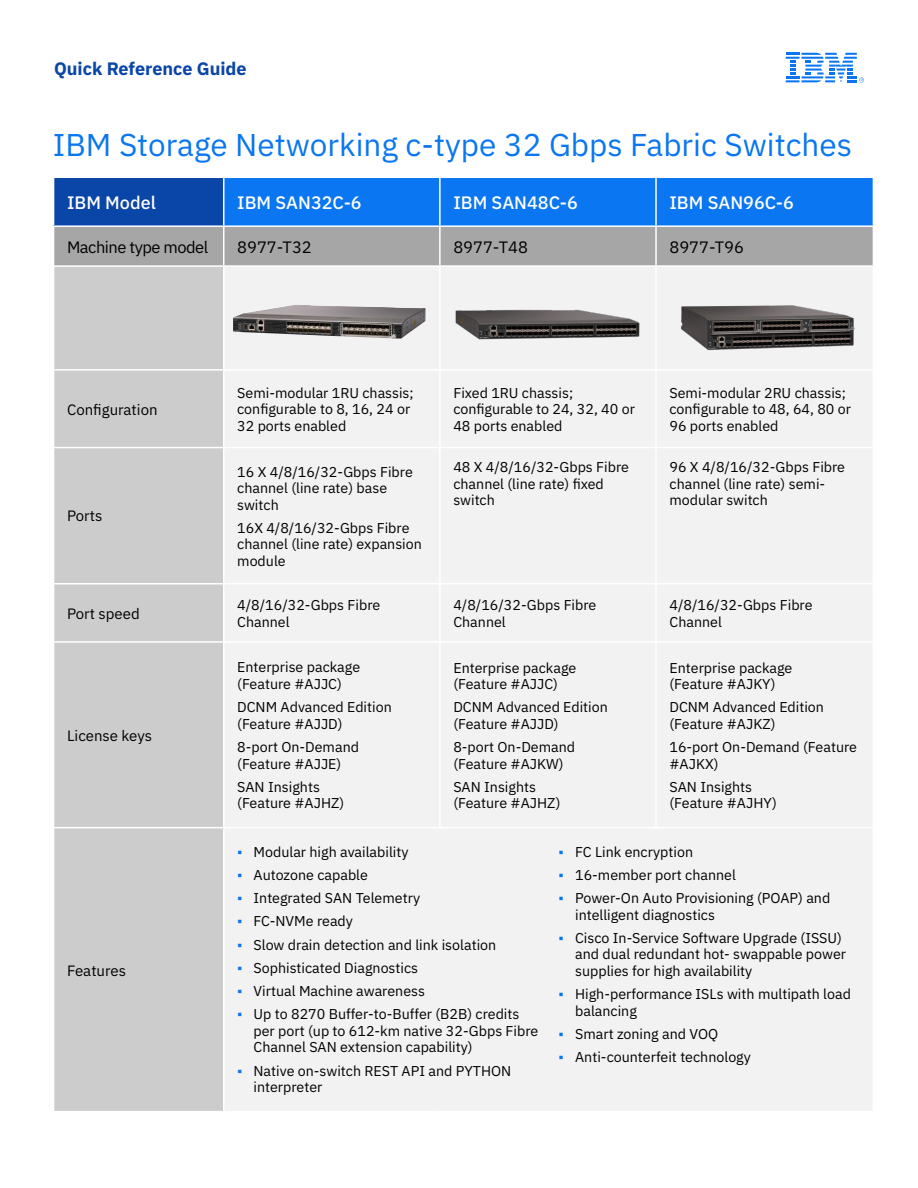
<style>
.page{position:relative;width:918px;height:1188px;background:#fff}
.page>*{position:absolute;margin:0;border:0;box-sizing:border-box;transform-origin:0 0}
.t1{font:31.5px "IBM Plex Sans";color:#0a76f1}
.t2{font:500 18px "IBM Plex Sans";color:#fff}
.t3{font:700 18px "IBM Plex Sans";color:#0a45a8}
.t4{font:16.5px "IBM Plex Sans";color:#000}
.t5{font:16.5px "IBM Plex Sans";letter-spacing:-.03em;color:#000}
.t6{font:15px "IBM Plex Sans";color:#000}
.t7{font:14.25px/16.5px "IBM Plex Sans";color:#000}
.s1{font-family:"Cisco Sans TT";font-weight:700;color:#0a76f1}
</style>
<div class="page">
<svg style="left:786px;top:53px;width:78px;height:29px"></svg>
<svg style="left:54px;top:178px;width:819px;height:87px;background:#5086c7"></svg>
<div style="left:54px;top:267px;width:169px;height:844px;background:#ccc"></div>
<div style="left:225px;top:267px;width:647px;height:844px;background:#f2f2f2"></div>
<hr style="left:223px;top:178px;width:1px;height:47px;background:#fff">
<hr style="left:439px;top:178px;width:2px;height:47px;background:#fff">
<hr style="left:655px;top:178px;width:2px;height:47px;background:#fff">
<hr style="left:53px;top:225px;width:171px;height:2px;background:#fff">
<hr style="left:224px;top:225px;width:216px;height:2px;background:#fff">
<hr style="left:223px;top:227px;width:1px;height:38px;background:#fff">
<hr style="left:440px;top:225px;width:216px;height:2px;background:#fff">
<hr style="left:439px;top:227px;width:2px;height:38px;background:#fff">
<hr style="left:656px;top:225px;width:218px;height:2px;background:#fff">
<hr style="left:655px;top:227px;width:2px;height:38px;background:#fff">
<hr style="left:439px;top:267px;width:2px;height:102px;background:#fff">
<hr style="left:655px;top:267px;width:2px;height:102px;background:#fff">
<hr style="left:53px;top:369px;width:171px;height:2px;background:#fff">
<hr style="left:224px;top:369px;width:216px;height:2px;background:#fff">
<hr style="left:440px;top:369px;width:216px;height:2px;background:#fff">
<hr style="left:439px;top:371px;width:2px;height:76px;background:#fff">
<hr style="left:656px;top:369px;width:218px;height:2px;background:#fff">
<hr style="left:655px;top:371px;width:2px;height:76px;background:#fff">
<hr style="left:53px;top:447px;width:171px;height:1px;background:#fff">
<hr style="left:224px;top:447px;width:216px;height:1px;background:#fff">
<hr style="left:440px;top:447px;width:216px;height:1px;background:#fff">
<hr style="left:439px;top:448px;width:2px;height:135px;background:#fff">
<hr style="left:656px;top:447px;width:218px;height:1px;background:#fff">
<hr style="left:655px;top:448px;width:2px;height:135px;background:#fff">
<hr style="left:53px;top:583px;width:171px;height:1px;background:#fff">
<hr style="left:224px;top:583px;width:216px;height:1px;background:#fff">
<hr style="left:440px;top:583px;width:216px;height:1px;background:#fff">
<hr style="left:439px;top:584px;width:2px;height:57px;background:#fff">
<hr style="left:656px;top:583px;width:218px;height:1px;background:#fff">
<hr style="left:655px;top:584px;width:2px;height:57px;background:#fff">
<hr style="left:53px;top:641px;width:171px;height:2px;background:#fff">
<hr style="left:224px;top:641px;width:216px;height:2px;background:#fff">
<hr style="left:440px;top:641px;width:216px;height:2px;background:#fff">
<hr style="left:439px;top:643px;width:2px;height:184px;background:#fff">
<hr style="left:656px;top:641px;width:218px;height:2px;background:#fff">
<hr style="left:655px;top:643px;width:2px;height:184px;background:#fff">
<hr style="left:53px;top:827px;width:171px;height:1px;background:#fff">
<hr style="left:224px;top:827px;width:216px;height:1px;background:#fff">
<hr style="left:440px;top:827px;width:216px;height:1px;background:#fff">
<hr style="left:656px;top:827px;width:218px;height:1px;background:#fff">
<img style="left:233px;top:305px;width:193px;height:34px">
<img style="left:452px;top:277px;width:192px;height:95px">
<img style="left:678px;top:282px;width:180px;height:90px">
<p class="t3" style="left:54px;top:54px;width:194px">Quick Reference Guide</p>
<h1 class="t1" style="left:53px;top:120px;width:801px">IBM Storage Networking c-type 32 Gbps Fabric Switches</h1>
<p class="t2" style="left:67px;top:188px;width:90px">IBM Model</p>
<p class="t2" style="left:237px;top:188px;width:126px">IBM SAN32C-6</p>
<p class="t2" style="left:453px;top:188px;width:126px">IBM SAN48C-6</p>
<p class="t2" style="left:669px;top:188px;width:126px">IBM SAN96C-6</p>
<p class="t5" style="left:67px;top:234px;width:143px">Machine type model</p>
<p class="t4" style="left:237px;top:234px;width:76px">8977-T32</p>
<p class="t4" style="left:453px;top:234px;width:76px">8977-T48</p>
<p class="t4" style="left:670px;top:234px;width:76px">8977-T96</p>
<p class="t6" style="left:67px;top:398px;width:92px">Configuration</p>
<p class="t6" style="left:67px;top:505px;width:37px">Ports</p>
<p class="t7" style="left:237px;top:383px;width:178px">Semi-modular 1RU chassis; configurable to 8, 16, 24 or<br>32 ports enabled</p>
<p class="t7" style="left:453px;top:383px;width:183px">Fixed 1RU chassis; configurable to 24, 32, 40 or<br>48 ports enabled</p>
<p class="t7" style="left:669px;top:383px;width:183px">Semi-modular 2RU chassis; configurable to 48, 64, 80 or<br>96 ports enabled</p>
<p class="t7" style="left:237px;top:462px;width:177px">16 X 4/8/16/32-Gbps Fibre channel (line rate) base switch</p>
<p class="t7" style="left:237px;top:518px;width:186px">16X 4/8/16/32-Gbps Fibre channel (line rate) expansion module</p>
<p class="t7" style="left:453px;top:458px;width:177px">48 X 4/8/16/32-Gbps Fibre channel (line rate) fixed switch</p>
<p class="t7" style="left:669px;top:458px;width:177px">96 X 4/8/16/32-Gbps Fibre channel (line rate) semi&shy;modular switch</p>
<p class="t6" style="left:67px;top:602px;width:74px">Port speed</p>
<p class="t7" style="left:237px;top:596px;width:145px">4/8/16/32-Gbps Fibre<br>Channel</p>
<p class="t7" style="left:453px;top:596px;width:145px">4/8/16/32-Gbps Fibre<br>Channel</p>
<p class="t7" style="left:669px;top:596px;width:145px">4/8/16/32-Gbps Fibre<br>Channel</p>
<p class="t6" style="left:67px;top:724px;width:87px">License keys</p>
<p class="t6" style="left:67px;top:959px;width:61px">Features</p>
<p class="t7" style="left:237px;top:658px;width:124px">Enterprise package (Feature #AJJC)</p>
<p class="t7" style="left:237px;top:698px;width:156px">DCNM Advanced Edition (Feature #AJJD)</p>
<p class="t7" style="left:237px;top:738px;width:123px">8-port On-Demand (Feature #AJJE)</p>
<p class="t7" style="left:237px;top:777px;width:109px">SAN Insights (Feature #AJHZ)</p>
<p class="t7" style="left:453px;top:658px;width:124px">Enterprise package (Feature #AJJC)</p>
<p class="t7" style="left:453px;top:698px;width:156px">DCNM Advanced Edition (Feature #AJJD)</p>
<p class="t7" style="left:453px;top:738px;width:123px">8-port On-Demand (Feature #AJKW)</p>
<p class="t7" style="left:453px;top:777px;width:109px">SAN Insights (Feature #AJHZ)</p>
<p class="t7" style="left:669px;top:658px;width:124px">Enterprise package (Feature #AJKY)</p>
<p class="t7" style="left:669px;top:698px;width:156px">DCNM Advanced Edition (Feature #AJKZ)</p>
<p class="t7" style="left:669px;top:738px;width:189px">16-port On-Demand (Feature #AJKX)</p>
<p class="t7" style="left:669px;top:777px;width:109px">SAN Insights (Feature #AJHY)</p>
<p class="t7" style="left:237px;top:842px;width:173px"><span class="s1">•</span> Modular high availability</p>
<p class="t7" style="left:237px;top:865px;width:132px"><span class="s1">•</span> Autozone capable</p>
<p class="t7" style="left:237px;top:889px;width:184px"><span class="s1">•</span> Integrated SAN Telemetry</p>
<p class="t7" style="left:237px;top:912px;width:117px"><span class="s1">•</span> FC-NVMe ready</p>
<p class="t7" style="left:237px;top:935px;width:261px"><span class="s1">•</span> Slow drain detection and link isolation</p>
<p class="t7" style="left:237px;top:958px;width:182px"><span class="s1">•</span> Sophisticated Diagnostics</p>
<p class="t7" style="left:237px;top:982px;width:189px"><span class="s1">•</span> Virtual Machine awareness</p>
<p class="t7" style="left:254px;top:1005px;width:286px;text-indent:-16px"><span class="s1">•</span> Up to 8270 Buffer-to-Buffer (B2B) credits per port (up to 612-km native 32-Gbps Fibre<br>Channel SAN extension capability)</p>
<p class="t7" style="left:254px;top:1061px;width:259px;text-indent:-16px"><span class="s1">•</span> Native on-switch REST API and PYTHON interpreter</p>
<p class="t7" style="left:559px;top:842px;width:136px"><span class="s1">•</span> FC Link encryption</p>
<p class="t7" style="left:559px;top:865px;width:179px"><span class="s1">•</span> 16-member port channel</p>
<p class="t7" style="left:575px;top:889px;width:257px;text-indent:-16px"><span class="s1">•</span> Power-On Auto Provisioning (POAP) and intelligent diagnostics</p>
<p class="t7" style="left:575px;top:928px;width:272px;text-indent:-16px"><span class="s1">•</span> Cisco In-Service Software Upgrade (ISSU) and dual redundant hot- swappable power supplies for high availability</p>
<p class="t7" style="left:575px;top:985px;width:277px;text-indent:-16px"><span class="s1">•</span> High-performance ISLs with multipath load balancing</p>
<p class="t7" style="left:559px;top:1024px;width:161px"><span class="s1">•</span> Smart zoning and VOQ</p>
<p class="t7" style="left:559px;top:1048px;width:194px"><span class="s1">•</span> Anti-counterfeit technology</p>
</div>
